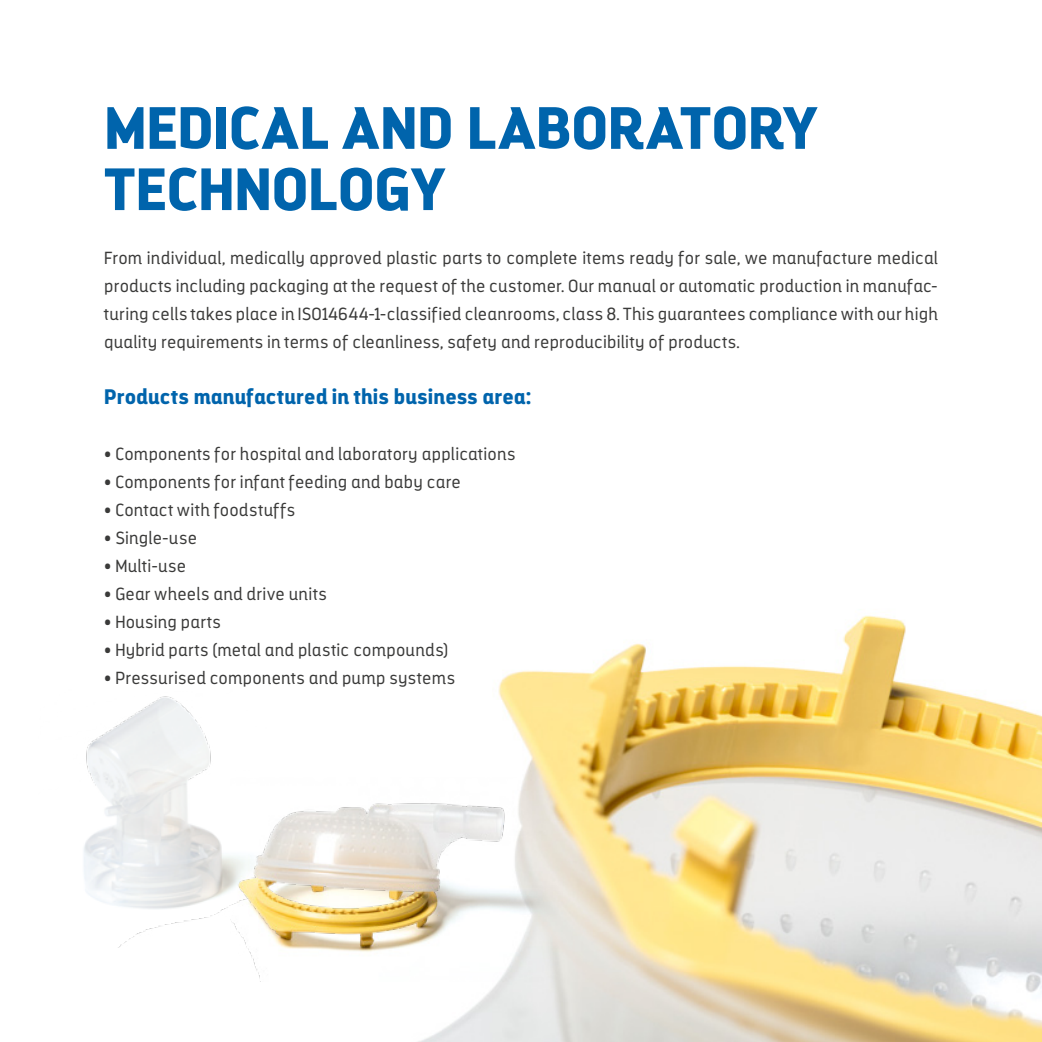
<style>
.page{position:relative;width:1042px;height:1042px;background:#fff}
.page>*{position:absolute;margin:0;border:0;box-sizing:border-box;transform-origin:0 0}
.t1{font:700 59.5px/61.2px "Darwin Alt Office";color:#0064ac}
.t2{font:700 21px "Darwin Alt Office";letter-spacing:.015em;color:#0064ac}
.t3{font:17.5px/28px "Darwin Alt Office";letter-spacing:.025em;color:#3a3a39;text-align:justify}
</style>
<div class="page">
<img style="left:418px;top:615px;width:624px;height:427px">
<img style="left:84px;top:696px;width:146px;height:251px">
<img style="left:230px;top:764px;width:329px;height:213px">
<h1 class="t1" style="left:104px;top:98px;width:715px">MEDICAL AND LABORATORY<br>TECHNOLOGY</h1>
<p class="t3" style="left:104px;top:244px;width:835px">From individual, medically approved plastic parts to complete items ready for sale, we manufacture medical products including packaging at the request of the customer. Our manual or automatic production in manufac&shy;turing cells takes place in ISO14644-1-classified cleanrooms, class 8. This guarantees compliance with our high quality requirements in terms of cleanliness, safety and reproducibility of products.</p>
<p class="t2" style="left:104px;top:383px;width:428px">Products manufactured in this business area:</p>
<p class="t3" style="left:104px;top:440px;width:413px">• Components for hospital and laboratory applications</p>
<p class="t3" style="left:104px;top:468px;width:358px">• Components for infant feeding and baby care</p>
<p class="t3" style="left:104px;top:496px;width:192px">• Contact with foodstuffs</p>
<p class="t3" style="left:104px;top:524px;width:94px">• Single-use</p>
<p class="t3" style="left:104px;top:552px;width:83px">• Multi-use</p>
<p class="t3" style="left:104px;top:580px;width:224px">• Gear wheels and drive units</p>
<p class="t3" style="left:104px;top:608px;width:118px">• Housing parts</p>
<p class="t3" style="left:104px;top:636px;width:346px">• Hybrid parts (metal and plastic compounds)</p>
<p class="t3" style="left:104px;top:664px;width:352px">• Pressurised components and pump systems</p>
</div>
